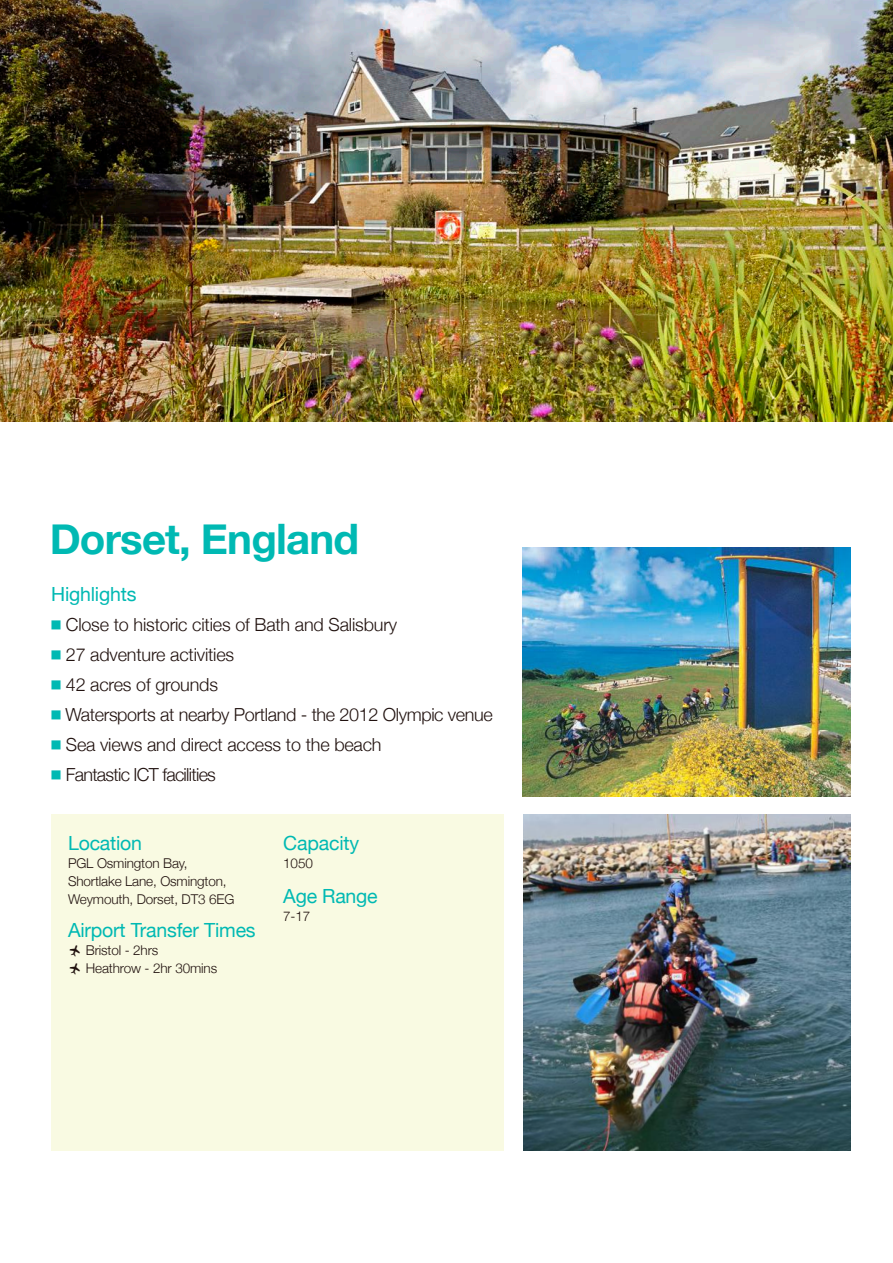
<style>
.page{position:relative;width:893px;height:1263px;background:#fff}
.page>*{position:absolute;margin:0;border:0;box-sizing:border-box;transform-origin:0 0}
.t1{font:700 42px "Helvetica Neue";letter-spacing:-.02em;color:#00b9b3}
.t2{font:19.5px "Helvetica Neue";letter-spacing:-.01em;color:#00b9b3}
.t3{font:300 18px/30px "Helvetica Neue";letter-spacing:-.01em;color:#21120f}
.t4{font:300 13.5px/18px "Helvetica Neue";letter-spacing:-.01em;color:#21120f}
.s1{font-family:"Universal Std Newswith Comm Pi";font-weight:400;color:#00b9b3}
</style>
<div class="page">
<div style="left:51px;top:814px;width:453px;height:337px;background:#f9fae2"></div>
<img style="left:522px;top:548px;width:328px;height:249px">
<img style="left:523px;top:814px;width:327px;height:337px">
<img style="left:0;top:0;width:893px;height:421px">
<h1 class="t1" style="left:50px;top:506px;width:311px">Dorset, England</h1>
<p class="t2" style="left:51px;top:580px;width:87px">Highlights</p>
<p class="t3" style="left:51px;top:608px;width:443px"><span class="s1">◾</span> Close to historic cities of Bath and Salisbury<br><span class="s1">◾</span> 27 adventure activities<br><span class="s1">◾</span> 42 acres of grounds<br><span class="s1">◾</span> Watersports at nearby Portland - the 2012 Olympic venue <span class="s1">◾</span> Sea views and direct access to the beach<br><span class="s1">◾</span> Fantastic ICT facilities</p>
<p class="t2" style="left:68px;top:829px;width:76px">Location</p>
<p class="t4" style="left:68px;top:853px;width:168px">PGL Osmington Bay,<br>Shortlake Lane, Osmington,<br>Weymouth, Dorset, DT3 6EG</p>
<p class="t2" style="left:68px;top:916px;width:189px">Airport Transfer Times</p>
<p class="t4" style="left:86px;top:940px;width:133px">Bristol - 2hrs<br>Heathrow - 2hr 30mins</p>
<p class="t2" style="left:283px;top:829px;width:77px">Capacity</p>
<p class="t4" style="left:283px;top:853px;width:31px">1050</p>
<p class="t2" style="left:283px;top:882px;width:96px">Age Range</p>
<p class="t4" style="left:283px;top:906px;width:29px">7-17</p>
</div>
